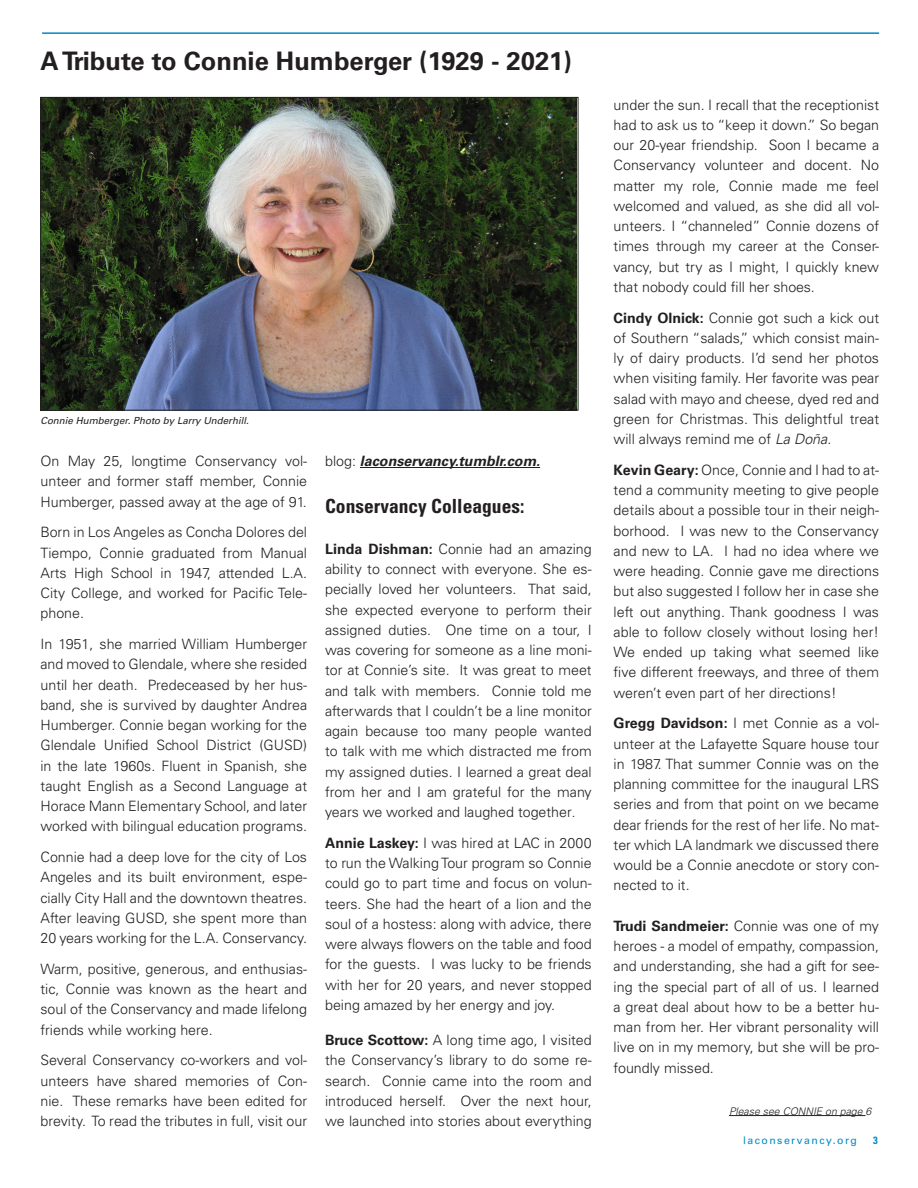
<style>
.page{position:relative;width:918px;height:1188px;background:#fff}
.page>*{position:absolute;margin:0;border:0;box-sizing:border-box;transform-origin:0 0}
.a_Subhead_1{font:700 25.5px "Univers LT Std";color:#231f20}
.t1{font:700 condensed 19.5px "Univers LT Std";color:#231f20}
.t2{font:300 14.25px/20.2px "Univers LT Std";color:#231f20;text-align:justify}
.t3{font:italic 700 14.25px "Univers LT Std";color:#231f20}
.a_Continuation{font:italic 300 10.5px "Univers LT Std";color:#231f20}
.t4{font:10.5px "Univers LT Std";letter-spacing:.14em;color:#0089c4}
.t5{font:700 condensed 10.5px "Univers LT Std";color:#0089c4}
.a_Caption{font:italic 9.75px "Univers LT Std";color:#231f20}
.s1{font-weight:300;font-style:normal}
.s2{font-weight:700}
.s3{font-size:13.5px}
.s4{font-style:italic}
</style>
<div class="page">
<hr style="left:42px;top:32px;width:837px;height:2px;background:#0089c4">
<hr style="left:360px;top:467px;width:180px;height:1px;background:#231f20">
<img style="left:42px;top:99px;width:534px;height:309px">
<div style="left:40px;top:97px;width:538px;height:313px;border:1px solid #231f20"></div>
<hr style="left:729px;top:1115px;width:137px;height:1px;background:#231f20">
<p class="a_Subhead_1" style="left:40px;top:47px;width:533px">A Tribute to Connie Humberger (1929 - 2021)</p>
<p class="a_Caption" style="left:40px;top:415px;width:210px">Connie Humberger. Photo by Larry Underhill.</p>
<p class="t2" style="left:40px;top:451px;width:268px">On May 25, longtime Conservancy vol&shy;unteer and former staff member, Connie Humberger, passed away at the age of 91.</p>
<p class="t2" style="left:40px;top:522px;width:268px">Born in Los Angeles as Concha Dolores del Tiempo, Connie graduated from Manual Arts High School in 1947, attended L.A.<br>City College, and worked for Pacific Tele&shy;phone.</p>
<p class="t2" style="left:40px;top:634px;width:268px">In 1951, she married William Humberger and moved to Glendale, where she resided until her death. Predeceased by her hus&shy;band, she is survived by daughter Andrea Humberger. Connie began working for the Glendale Unified School District (GUSD) in the late 1960s. Fluent in Spanish, she taught English as a Second Language at Horace Mann Elementary School, and later worked with bilingual education programs.</p>
<p class="t2" style="left:40px;top:847px;width:268px">Connie had a deep love for the city of Los Angeles and its built environment, espe&shy;cially City Hall and the downtown theatres.<br>After leaving GUSD, she spent more than 20 years working for the L.A. Conservancy.</p>
<p class="t2" style="left:40px;top:959px;width:268px">Warm, positive, generous, and enthusias&shy;tic, Connie was known as the heart and soul of the Conservancy and made lifelong friends while working here.</p>
<p class="t2" style="left:40px;top:1050px;width:268px">Several Conservancy co-workers and vol&shy;unteers have shared memories of Con&shy;nie. These remarks have been edited for brevity. To read the tributes in full, visit our</p>
<p class="t3" style="left:325px;top:453px;width:216px"><span class="s1">blog:</span> laconservancy.tumblr.com.</p>
<p class="t1" style="left:325px;top:494px;width:201px">Conservancy Colleagues:</p>
<p class="t2" style="left:325px;top:539px;width:268px"><span class="s2">Linda Dishman:</span> Connie had an amazing ability to connect with everyone. She es&shy;pecially loved her volunteers. That said, she expected everyone to perform their assigned duties. One time on a tour, I was covering for someone as a line moni&shy;tor at Connie’s site. It was great to meet and talk with members. Connie told me afterwards that I couldn’t be a line monitor again because too many people wanted to talk with me which distracted me from my assigned duties. I learned a great deal from her and I am grateful for the many years we worked and laughed together<span class="s3">.</span></p>
<p class="t2" style="left:325px;top:833px;width:268px"><span class="s2">Annie Laskey:</span> I was hired at LAC in 2000 to run the Walking Tour program so Connie could go to part time and focus on volun&shy;teers. She had the heart of a lion and the soul of a hostess: along with advice, there were always flowers on the table and food for the guests. I was lucky to be friends with her for 20 years, and never stopped being amazed by her energy and joy.</p>
<p class="t2" style="left:325px;top:1030px;width:268px"><span class="s2">Bruce Scottow:</span> A long time ago, I visited the Conservancy’s library to do some re&shy;search. Connie came into the room and introduced herself. Over the next hour, we launched into stories about everything</p>
<p class="t2" style="left:614px;top:95px;width:267px">under the sun. I recall that the receptionist had to ask us to “keep it down.” So began our 20-year friendship. Soon I became a Conservancy volunteer and docent. No matter my role, Connie made me feel welcomed and valued, as she did all vol&shy;unteers. I “channeled” Connie dozens of times through my career at the Conser&shy;vancy, but try as I might, I quickly knew that nobody could fill her shoes.</p>
<p class="t2" style="left:614px;top:308px;width:267px"><span class="s2">Cindy Olnick:</span> Connie got such a kick out of Southern “salads,” which consist main&shy;ly of dairy products. I’d send her photos when visiting family. Her favorite was pear salad with mayo and cheese, dyed red and green for Christmas. This delightful treat will always remind me of <span class="s4">La Doña</span>.</p>
<p class="t2" style="left:614px;top:460px;width:267px"><span class="s2">Kevin Geary:</span> Once, Connie and I had to at&shy;tend a community meeting to give people details about a possible tour in their neigh&shy;borhood. I was new to the Conservancy and new to LA. I had no idea where we were heading. Connie gave me directions but also suggested I follow her in case she left out anything. Thank goodness I was able to follow closely without losing her!<br>We ended up taking what seemed like five different freeways, and three of them weren’t even part of her directions!</p>
<p class="t2" style="left:614px;top:713px;width:267px"><span class="s2">Gregg Davidson:</span> I met Connie as a vol&shy;unteer at the Lafayette Square house tour in 1987. That summer Connie was on the planning committee for the inaugural LRS series and from that point on we became dear friends for the rest of her life. No mat&shy;ter which LA landmark we discussed there would be a Connie anecdote or story con&shy;nected to it.</p>
<p class="t2" style="left:614px;top:916px;width:267px"><span class="s2">Trudi Sandmeier:</span> Connie was one of my heroes - a model of empathy, compassion, and understanding, she had a gift for see&shy;ing the special part of all of us. I learned a great deal about how to be a better hu&shy;man from her. Her vibrant personality will live on in my memory, but she will be pro&shy;foundly missed.</p>
<p class="a_Continuation" style="left:729px;top:1104px;width:144px">Please see CONNIE on page 6</p>
<p class="t4" style="left:743px;top:1134px;width:115px">laconservancy.org</p>
<p class="t5" style="left:873px;top:1134px;width:6px">3</p>
</div>
